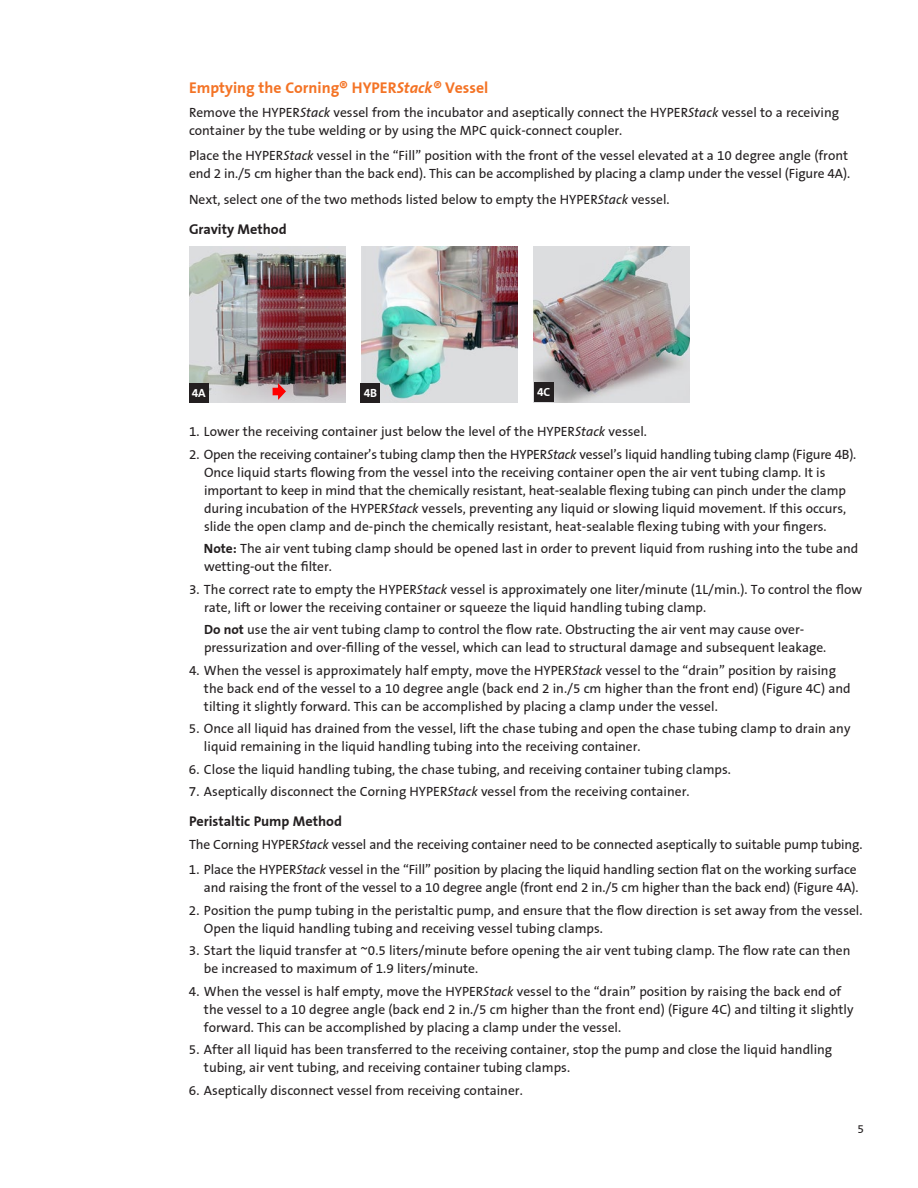
<style>
.page{position:relative;width:918px;height:1188px;background:#fff}
.page>*{position:absolute;margin:0;border:0;box-sizing:border-box;transform-origin:0 0}
.A_Head{font:700 15.75px "Corning Sans";color:#f47325}
.B_Head{font:700 14.25px "Corning Sans";color:#231f20}
.Numlist{font:13.5px/18px "Corning Sans";color:#231f20}
.Body{font:13.5px/18px "Corning Sans";color:#231f20}
.Fig_No_in_box{font:700 12px "Corning Sans";color:#fff}
.t1{font:12px "Corning Sans";color:#231f20}
.s1{font-style:italic}
.s2{font-weight:700}
</style>
<div class="page">
<img style="left:361px;top:247px;width:156px;height:156px">
<img style="left:534px;top:247px;width:156px;height:156px">
<div style="left:361px;top:383px;width:19px;height:20px;background:#231f20"></div>
<div style="left:534px;top:382px;width:20px;height:20px;background:#231f20"></div>
<img style="left:189px;top:247px;width:156px;height:156px">
<svg style="left:278px;top:383px;width:8px;height:17px"></svg>
<div style="left:273px;top:388px;width:6px;height:7px;background:#f00"></div>
<div style="left:189px;top:383px;width:19px;height:20px;background:#231f20"></div>
<p class="A_Head" style="left:189px;top:78px;width:301px">Emptying the Corning® HYPER<span class="s1">Stack®</span> Vessel</p>
<p class="Body" style="left:189px;top:103px;width:652px">Remove the HYPER<span class="s1">Stack</span> vessel from the incubator and aseptically connect the HYPER<span class="s1">Stack</span> vessel to a receiving container by the tube welding or by using the MPC quick-connect coupler.</p>
<p class="Body" style="left:189px;top:147px;width:663px">Place the HYPER<span class="s1">Stack</span> vessel in the “Fill” position with the front of the vessel elevated at a 10 degree angle (front end 2 in./5 cm higher than the back end). This can be accomplished by placing a clamp under the vessel (Figure 4A).</p>
<p class="Body" style="left:189px;top:190px;width:482px">Next, select one of the two methods listed below to empty the HYPER<span class="s1">Stack</span> vessel.</p>
<p class="B_Head" style="left:189px;top:220px;width:99px">Gravity Method</p>
<p class="Fig_No_in_box" style="left:192px;top:386px;width:16px">4A</p>
<p class="Fig_No_in_box" style="left:364px;top:386px;width:15px">4B</p>
<p class="Fig_No_in_box" style="left:537px;top:385px;width:15px">4C</p>
<p class="Numlist" style="left:189px;top:423px;width:459px">1. Lower the receiving container just below the level of the HYPER<span class="s1">Stack</span> vessel.</p>
<p class="Numlist" style="left:204px;top:445px;width:654px;text-indent:-15px">2. Open the receiving container’s tubing clamp then the HYPER<span class="s1">Stack</span> vessel’s liquid handling tubing clamp (Figure 4B).<br>Once liquid starts flowing from the vessel into the receiving container open the air vent tubing clamp. It is important to keep in mind that the chemically resistant, heat-sealable flexing tubing can pinch under the clamp during incubation of the HYPER<span class="s1">Stack</span> vessels, preventing any liquid or slowing liquid movement. If this occurs, slide the open clamp and de-pinch the chemically resistant, heat-sealable flexing tubing with your fingers.</p>
<p class="Numlist" style="left:204px;top:540px;width:656px"><span class="s2">Note:</span> The air vent tubing clamp should be opened last in order to prevent liquid from rushing into the tube and wetting-out the filter.</p>
<p class="Numlist" style="left:204px;top:580px;width:660px;text-indent:-15px">3. The correct rate to empty the HYPER<span class="s1">Stack</span> vessel is approximately one liter/minute (1L/min.). To control the flow rate, lift or lower the receiving container or squeeze the liquid handling tubing clamp.</p>
<p class="Numlist" style="left:204px;top:621px;width:624px"><span class="s2">Do not</span> use the air vent tubing clamp to control the flow rate. Obstructing the air vent may cause over&shy;pressurization and over-filling of the vessel, which can lead to structural damage and subsequent leakage.</p>
<p class="Numlist" style="left:204px;top:661px;width:648px;text-indent:-15px">4. When the vessel is approximately half empty, move the HYPER<span class="s1">Stack</span> vessel to the “drain” position by raising the back end of the vessel to a 10 degree angle (back end 2 in./5 cm higher than the front end) (Figure 4C) and tilting it slightly forward. This can be accomplished by placing a clamp under the vessel.</p>
<p class="Numlist" style="left:204px;top:720px;width:648px;text-indent:-15px">5. Once all liquid has drained from the vessel, lift the chase tubing and open the chase tubing clamp to drain any liquid remaining in the liquid handling tubing into the receiving container.</p>
<p class="Numlist" style="left:189px;top:760px;width:543px">6. Close the liquid handling tubing, the chase tubing, and receiving container tubing clamps.</p>
<p class="Numlist" style="left:189px;top:783px;width:502px">7. Aseptically disconnect the Corning HYPER<span class="s1">Stack</span> vessel from the receiving container.</p>
<p class="B_Head" style="left:189px;top:813px;width:155px">Peristaltic Pump Method</p>
<p class="Body" style="left:189px;top:835px;width:675px">The Corning HYPER<span class="s1">Stack</span> vessel and the receiving container need to be connected aseptically to suitable pump tubing.</p>
<p class="Numlist" style="left:189px;top:861px;width:671px;text-align:right">1. Place the HYPER<span class="s1">Stack</span> vessel in the “Fill” position by placing the liquid handling section flat on the working surface and raising the front of the vessel to a 10 degree angle (front end 2 in./5 cm higher than the back end) (Figure 4A).</p>
<p class="Numlist" style="left:204px;top:901px;width:660px;text-indent:-15px">2. Position the pump tubing in the peristaltic pump, and ensure that the flow direction is set away from the vessel.<br>Open the liquid handling tubing and receiving vessel tubing clamps.</p>
<p class="Numlist" style="left:204px;top:942px;width:648px;text-indent:-15px">3. Start the liquid transfer at ~0.5 liters/minute before opening the air vent tubing clamp. The flow rate can then be increased to maximum of 1.9 liters/minute.</p>
<p class="Numlist" style="left:204px;top:982px;width:651px;text-indent:-15px">4. When the vessel is half empty, move the HYPER<span class="s1">Stack</span> vessel to the “drain” position by raising the back end of the vessel to a 10 degree angle (back end 2 in./5 cm higher than the front end) (Figure 4C) and tilting it slightly forward. This can be accomplished by placing a clamp under the vessel.</p>
<p class="Numlist" style="left:204px;top:1041px;width:630px;text-indent:-15px">5. After all liquid has been transferred to the receiving container, stop the pump and close the liquid handling tubing, air vent tubing, and receiving container tubing clamps.</p>
<p class="Numlist" style="left:189px;top:1081px;width:335px">6. Aseptically disconnect vessel from receiving container.</p>
<p class="t1" style="left:857px;top:1122px;width:8px">5</p>
</div>
